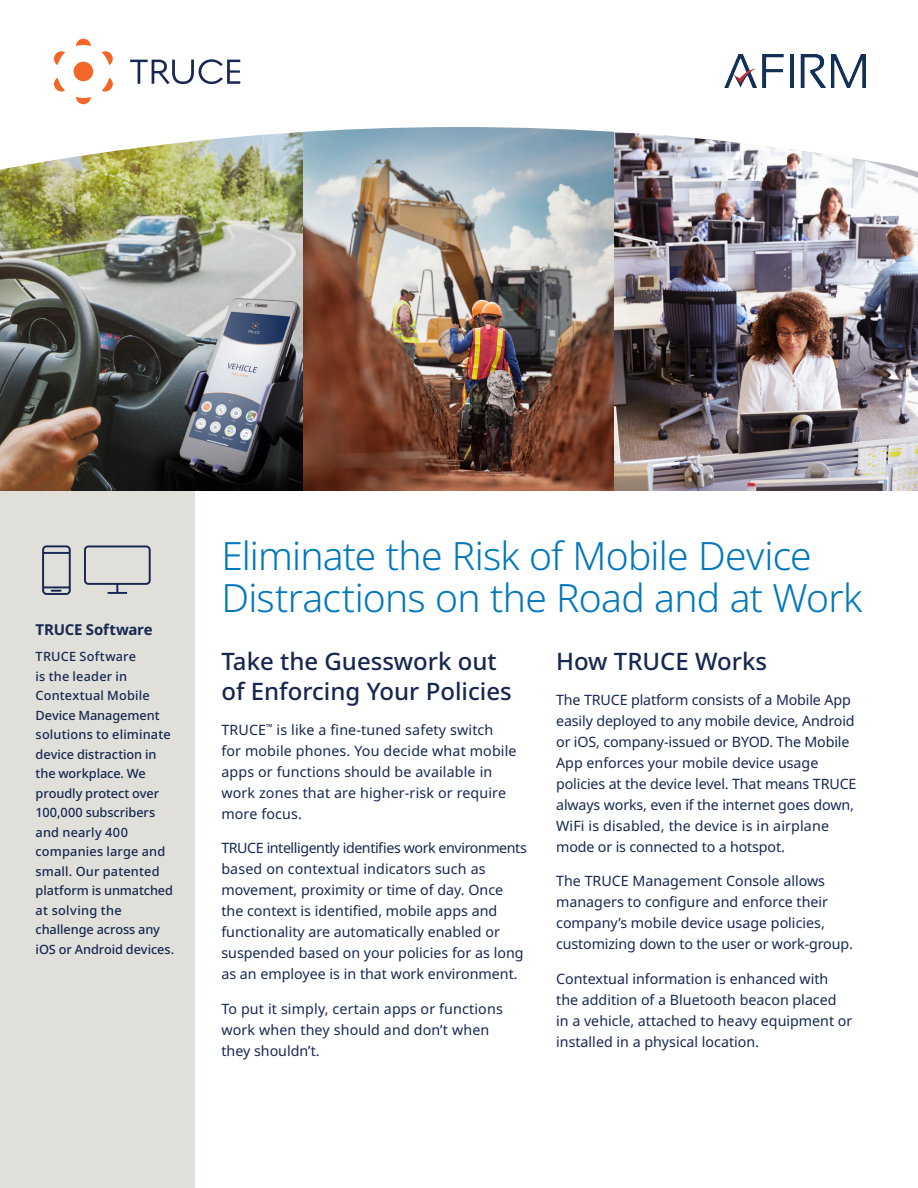
<style>
.page{position:relative;width:918px;height:1188px;background:#fff}
.page>*{position:absolute;margin:0;border:0;box-sizing:border-box;transform-origin:0 0}
.t1{font:300 39px/42px "Noto Sans";letter-spacing:-.02em;color:#0077bd}
.Subhead{font:500 24px/30px "Noto Sans";color:#162851}
.Subhead-2{font:700 15px "Noto Sans";letter-spacing:-.015em;color:#162851}
.Body{font:14.25px/21px "Noto Sans";color:#162851}
.Body_last_line{font:14.25px/21px "Noto Sans";letter-spacing:.01em;color:#162851}
.Subhead-3{font:500 12.75px/19.5px "Noto Sans";letter-spacing:.005em;color:#162851}
</style>
<div class="page">
<div style="left:0;top:489px;width:194px;height:699px;background:#e0dfd9"></div>
<img style="left:309px;top:186px;width:609px;height:304px">
<img style="left:0;top:186px;width:309px;height:304px">
<svg style="left:0;top:38px;width:918px;height:148px"></svg>
<img style="left:724px;top:54px;width:141px;height:33px">
<svg style="left:42px;top:545px;width:29px;height:50px"></svg>
<svg style="left:84px;top:545px;width:67px;height:49px"></svg>
<svg style="left:76px;top:39px;width:15px;height:7px"></svg>
<svg style="left:76px;top:97px;width:15px;height:7px"></svg>
<svg style="left:54px;top:51px;width:11px;height:14px"></svg>
<svg style="left:102px;top:51px;width:11px;height:14px"></svg>
<svg style="left:102px;top:78px;width:11px;height:14px"></svg>
<svg style="left:54px;top:78px;width:11px;height:14px"></svg>
<div style="left:74px;top:62px;width:19px;height:19px;background:#f26628;border-radius:50%"></div>
<svg style="left:130px;top:59px;width:110px;height:25px"></svg>
<p class="Subhead-2" style="left:36px;top:619px;width:119px">TRUCE Software</p>
<p class="Subhead-3" style="left:36px;top:647px;width:140px">TRUCE Software<br>is the leader in<br>Contextual Mobile<br>Device Management solutions to eliminate device distraction in the workplace. We proudly protect over<br>100,000 subscribers and nearly 400 companies large and small. Our patented platform is unmatched at solving the challenge across any iOS or Android devices.</p>
<p class="t1" style="left:221px;top:536px;width:643px">Eliminate the Risk of Mobile Device<br>Distractions on the Road and at Work</p>
<p class="Subhead" style="left:221px;top:647px;width:292px">Take the Guesswork out of Enforcing Your Policies</p>
<p class="Body" style="left:221px;top:720px;width:297px">TRUCE<sup>™</sup> is like a fine-tuned safety switch for mobile phones. You decide what mobile apps or functions should be available in work zones that are higher-risk or require more focus.</p>
<p class="Body" style="left:221px;top:838px;width:307px">TRUCE intelligently identifies work environments based on contextual indicators such as movement, proximity or time of day. Once the context is identified, mobile apps and functionality are automatically enabled or suspended based on your policies for as long as an employee is in that work environment.</p>
<p class="Body_last_line" style="left:221px;top:999px;width:283px">To put it simply, certain apps or functions work when they should and don’t when they shouldn’t.</p>
<p class="Subhead" style="left:556px;top:647px;width:212px">How TRUCE Works</p>
<p class="Body" style="left:556px;top:690px;width:302px">The TRUCE platform consists of a Mobile App easily deployed to any mobile device, Android or iOS, company-issued or BYOD. The Mobile App enforces your mobile device usage policies at the device level. That means TRUCE always works, even if the internet goes down, WiFi is disabled, the device is in airplane mode or is connected to a hotspot.</p>
<p class="Body" style="left:556px;top:871px;width:298px">The TRUCE Management Console allows managers to configure and enforce their company’s mobile device usage policies, customizing down to the user or work-group.</p>
<p class="Body" style="left:556px;top:969px;width:298px">Contextual information is enhanced with the addition of a Bluetooth beacon placed in a vehicle, attached to heavy equipment or installed in a physical location.</p>
</div>
